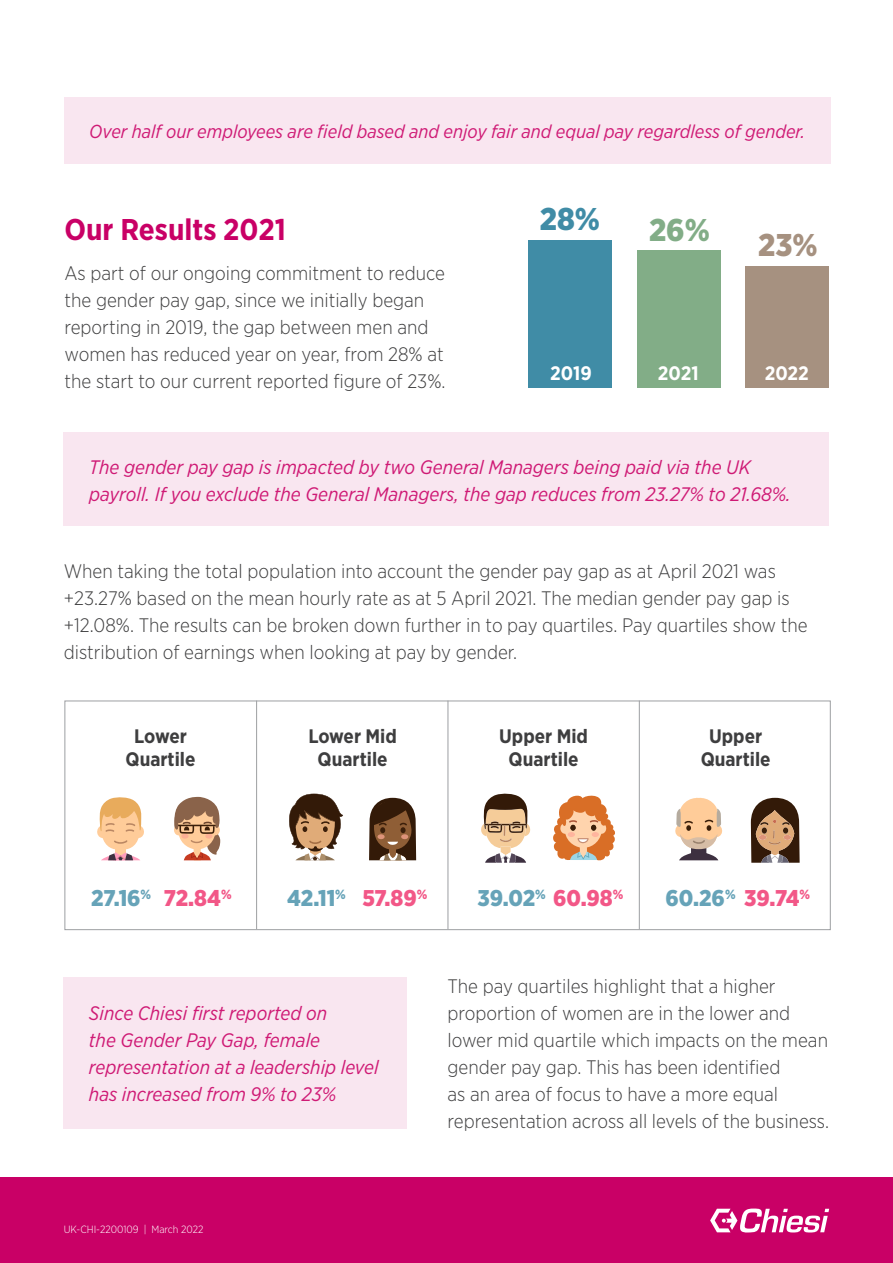
<style>
.page{position:relative;width:893px;height:1263px;background:#fff}
.page>*{position:absolute;margin:0;border:0;box-sizing:border-box;transform-origin:0 0}
.Body{font:900 31.5px "Gotham Narrow";color:#408ca6}
.Body-2{font:900 31.5px "Gotham Narrow";color:#82ad87}
.Body-3{font:900 31.5px "Gotham Narrow";color:#a69180}
.Body-4{font:700 30px "Gotham Narrow";color:#c90066}
.Body-5{font:900 22.8px "Gotham Narrow";color:#66a3b8}
.Body-6{font:900 22.8px "Gotham Narrow";letter-spacing:-.01em;color:#f25787}
.Body-7{font:300 19.5px/27px "Gotham Narrow";color:#3e3e3f}
.quote{font:italic 19.5px/27px "Gotham Narrow";color:#cf1a75}
.Body-8{font:700 19.5px/22.5px "Gotham Narrow";color:#3e3e3f;text-align:center}
.Body-9{font:700 19.5px "Gotham Narrow";color:#fff}
.quote-2{font:italic 18.75px "Gotham Narrow";color:#cf1a75}
.Body-10{font:300 10.5px "Gotham Narrow";color:#fff}
.s1{color:#f25787}
</style>
<div class="page">
<div style="left:64px;top:701px;width:767px;height:229px;border:1px solid #9d9fa2"></div>
<hr style="left:256px;top:701px;width:1px;height:228px;background:#9d9fa2">
<hr style="left:448px;top:701px;width:1px;height:228px;background:#9d9fa2">
<hr style="left:639px;top:701px;width:1px;height:228px;background:#9d9fa2">
<svg style="left:97px;top:797px;width:47px;height:63px"></svg>
<svg style="left:675px;top:798px;width:48px;height:62px"></svg>
<svg style="left:174px;top:797px;width:47px;height:63px"></svg>
<div style="left:0;top:1178px;width:893px;height:85px;background:#c90066"></div>
<svg style="left:710px;top:1208px;width:119px;height:25px"></svg>
<svg style="left:553px;top:795px;width:62px;height:66px"></svg>
<svg style="left:751px;top:798px;width:49px;height:65px;background:#83644c"></svg>
<svg style="left:481px;top:793px;width:50px;height:70px"></svg>
<div style="left:64px;top:98px;width:767px;height:66px;background:#f9e6f0"></div>
<div style="left:63px;top:977px;width:344px;height:152px;background:#f9e6f0"></div>
<div style="left:528px;top:240px;width:84px;height:148px;background:#408ca6"></div>
<div style="left:637px;top:250px;width:83px;height:138px;background:#82ad87"></div>
<div style="left:745px;top:266px;width:84px;height:122px;background:#a69180"></div>
<svg style="left:289px;top:794px;width:54px;height:66px"></svg>
<svg style="left:369px;top:797px;width:48px;height:63px;background:#70523c"></svg>
<div style="left:64px;top:433px;width:765px;height:93px;background:#f9e6f0"></div>
<p class="quote-2" style="left:89px;top:120px;width:717px">Over half our employees are field based and enjoy fair and equal pay regardless of gender.</p>
<p class="Body-4" style="left:64px;top:210px;width:223px">Our Results 2021</p>
<p class="Body-7" style="left:64px;top:259px;width:382px">As part of our ongoing commitment to reduce the gender pay gap, since we initially began reporting in 2019, the gap between men and women has reduced year on year, from 28% at the start to our current reported figure of 23%.</p>
<p class="Body" style="left:540px;top:198px;width:62px">28%</p>
<p class="Body-9" style="left:550px;top:361px;width:43px">2019</p>
<p class="Body-2" style="left:649px;top:209px;width:62px">26%</p>
<p class="Body-9" style="left:658px;top:361px;width:42px">2021</p>
<p class="Body-3" style="left:758px;top:224px;width:61px">23%</p>
<p class="Body-9" style="left:765px;top:361px;width:46px">2022</p>
<p class="quote" style="left:89px;top:453px;width:703px">The gender pay gap is impacted by two General Managers being paid via the UK payroll. If you exclude the General Managers, the gap reduces from 23.27% to 21.68%.</p>
<p class="Body-7" style="left:64px;top:557px;width:745px">When taking the total population into account the gender pay gap as at April 2021 was +23.27% based on the mean hourly rate as at 5 April 2021. The median gender pay gap is +12.08%. The results can be broken down further in to pay quartiles. Pay quartiles show the distribution of earnings when looking at pay by gender.</p>
<p class="Body-8" style="left:126px;top:725px;width:71px">Lower<br>Quartile</p>
<p class="Body-8" style="left:308px;top:725px;width:90px">Lower Mid<br>Quartile</p>
<p class="Body-8" style="left:499px;top:725px;width:90px">Upper Mid<br>Quartile</p>
<p class="Body-8" style="left:701px;top:725px;width:71px">Upper<br>Quartile</p>
<p class="Body-5" style="left:91px;top:883px;width:61px">27.16<sup>%</sup></p>
<p class="Body-6" style="left:164px;top:883px;width:69px">72.84<sup>%</sup></p>
<p class="Body-5" style="left:287px;top:883px;width:60px">42.11<sup>%</sup></p>
<p class="Body-6" style="left:362px;top:883px;width:66px">57.89<sup>%</sup></p>
<p class="Body-5" style="left:478px;top:883px;width:147px">39.02<sup>%</sup> <span class="s1">60.98</span><sup>%</sup></p>
<p class="Body-5" style="left:666px;top:883px;width:146px">60.26<sup>%</sup> <span class="s1">39.74</span><sup>%</sup></p>
<p class="quote" style="left:89px;top:1000px;width:291px">Since Chiesi first reported on<br>the Gender Pay Gap, female representation at a leadership level has increased from 9% to 23%</p>
<p class="Body-7" style="left:448px;top:972px;width:383px">The pay quartiles highlight that a higher proportion of women are in the lower and lower mid quartile which impacts on the mean gender pay gap. This has been identified<br>as an area of focus to have a more equal representation across all levels of the business.</p>
<p class="Body-10" style="left:64px;top:1222px;width:141px">UK-CHI-2200109 | March 2022</p>
</div>
